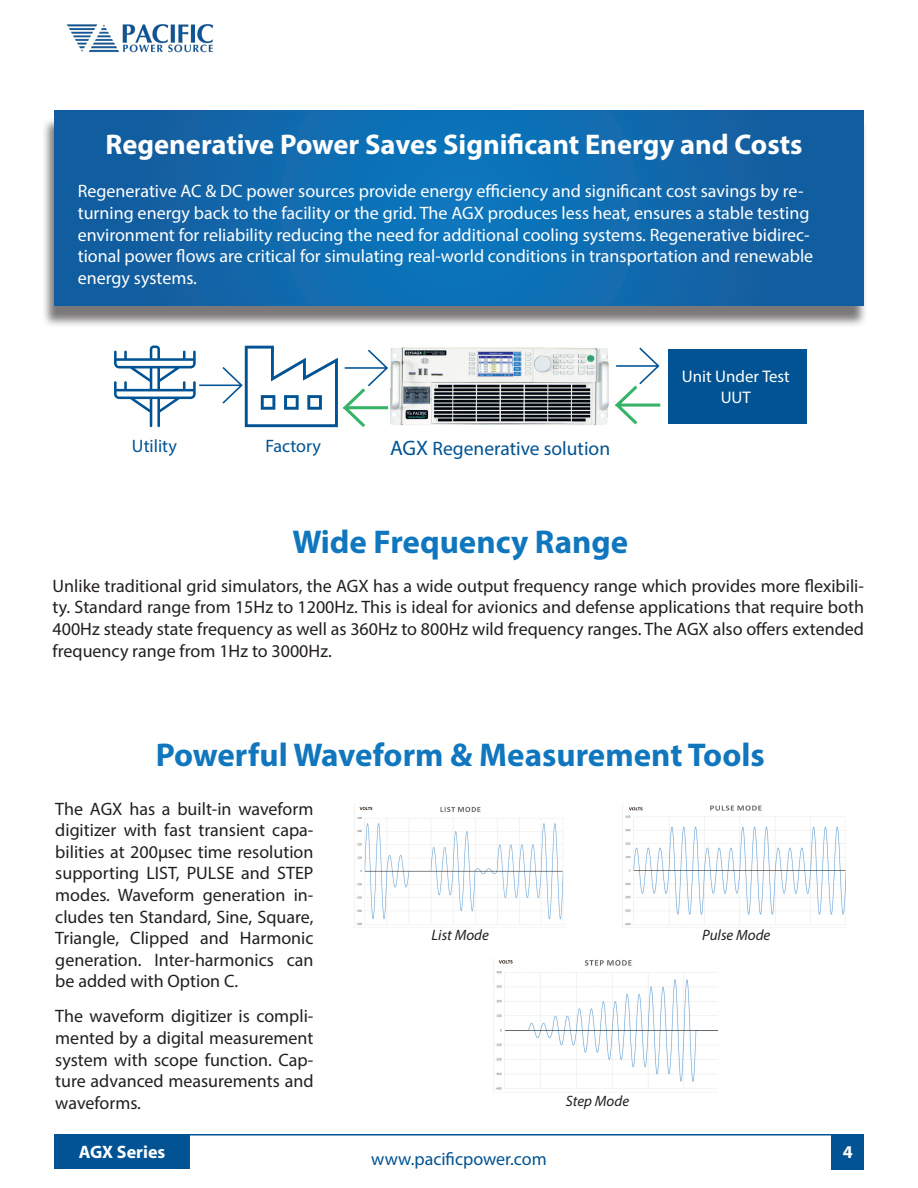
<style>
.page{position:relative;width:918px;height:1188px;background:#fff}
.page>*{position:absolute;margin:0;border:0;box-sizing:border-box;transform-origin:0 0}
.Header_Level_2{font:700 33px "Myriad Pro";color:#1077be}
.t1{font:700 28.5px "Myriad Pro";color:#fff}
.Standard_level_1{font:19.5px "Myriad Pro";color:#015393}
.Standard_level_1-2{font:18px/21.6px "Myriad Pro";color:#231f20;text-align:justify}
.t2{font:18px/21.6px "Myriad Pro";color:#fff}
.Standard_level_1-3{font:18px "Myriad Pro";color:#015393}
.t3{font:700 18px "Myriad Pro";color:#fff}
.t4{font:16.8px/20.2px "Myriad Pro";color:#fff;text-align:center}
.Notes_level_1{font:italic 15px "Myriad Pro";color:#231f20}
.s1{font-size:21px}
</style>
<div class="page">
<div style="left:41px;top:117px;width:827px;height:211px;background:#231f20;opacity:.6"></div>
<svg style="left:54px;top:111px;width:810px;height:195px;background:#0f67ab"></svg>
<img style="left:354px;top:803px;width:210px;height:124px">
<img style="left:624px;top:805px;width:222px;height:121px">
<img style="left:493px;top:958px;width:224px;height:134px">
<div style="left:54px;top:1134px;width:136px;height:34px;background:#015393"></div>
<hr style="left:188px;top:1134px;width:645px;height:2px;background:#015393">
<div style="left:832px;top:1134px;width:32px;height:35px;background:#015393"></div>
<img style="left:390px;top:347px;width:219px;height:79px">
<div style="left:668px;top:349px;width:139px;height:74px;background:#015393"></div>
<svg style="left:615px;top:348px;width:46px;height:77px"></svg>
<img style="left:66px;top:24px;width:148px;height:29px">
<svg style="left:114px;top:346px;width:275px;height:82px"></svg>
<p class="t1" style="left:106px;top:126px;width:698px">Regenerative Power Saves Significant Energy and Costs</p>
<p class="t2" style="left:78px;top:180px;width:737px">Regenerative AC &amp; DC power sources provide energy efficiency and significant cost savings by re&shy;turning energy back to the facility or the grid. The AGX produces less heat, ensures a stable testing environment for reliability reducing the need for additional cooling systems. Regenerative bidirec&shy;tional power flows are critical for simulating real-world conditions in transportation and renewable energy systems.</p>
<p class="Standard_level_1-3" style="left:132px;top:435px;width:46px">Utility</p>
<p class="Standard_level_1-3" style="left:266px;top:435px;width:57px">Factory</p>
<p class="Standard_level_1" style="left:390px;top:436px;width:222px"><span class="s1">AGX</span> Regenerative solution</p>
<p class="Header_Level_2" style="left:292px;top:520px;width:337px">Wide Frequency Range</p>
<p class="t4" style="left:682px;top:366px;width:109px">Unit Under Test<br>UUT</p>
<p class="Standard_level_1-2" style="left:53px;top:575px;width:813px">Unlike traditional grid simulators, the AGX has a wide output frequency range which provides more flexibili&shy;ty. Standard range from 15Hz to 1200Hz. This is ideal for avionics and defense applications that require both 400Hz steady state frequency as well as 360Hz to 800Hz wild frequency ranges. The AGX also offers extended frequency range from 1Hz to 3000Hz.</p>
<p class="Header_Level_2" style="left:156px;top:734px;width:611px">Powerful Waveform &amp; Measurement Tools</p>
<p class="Standard_level_1-2" style="left:55px;top:797px;width:260px">The AGX has a built-in waveform digitizer with fast transient capa&shy;bilities at 200µsec time resolution supporting LIST, PULSE and STEP modes. Waveform generation in&shy;cludes ten Standard, Sine, Square, Triangle, Clipped and Harmonic generation. Inter-harmonics can be added with Option C.</p>
<p class="Standard_level_1-2" style="left:55px;top:1005px;width:260px">The waveform digitizer is compli&shy;mented by a digital measurement system with scope function. Cap&shy;ture advanced measurements and waveforms.</p>
<p class="t3" style="left:79px;top:1140px;width:88px">AGX Series</p>
<p class="t3" style="left:843px;top:1141px;width:11px">4</p>
<p class="Notes_level_1" style="left:432px;top:925px;width:59px">List Mode</p>
<p class="Notes_level_1" style="left:702px;top:925px;width:70px">Pulse Mode</p>
<p class="Notes_level_1" style="left:566px;top:1091px;width:65px">Step Mode</p>
<p class="Standard_level_1-3" style="left:371px;top:1147px;width:177px">www.pacificpower.com</p>
</div>
